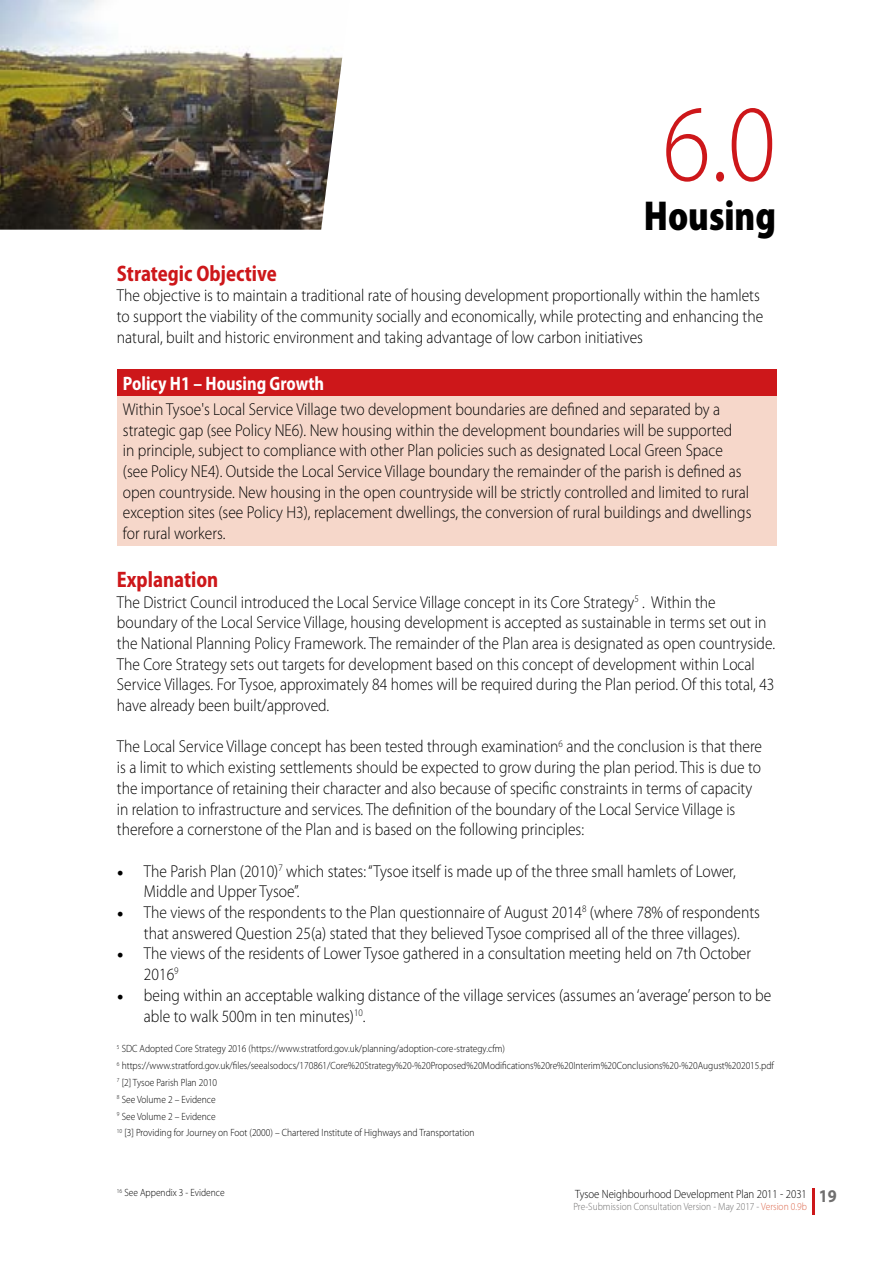
<style>
.page{position:relative;width:893px;height:1263px;background:#fff}
.page>*{position:absolute;margin:0;border:0;box-sizing:border-box;transform-origin:0 0}
.t1{font:300 109.65px "Myriad Pro";color:#cd171a;scale:.9 1}
.t2{font:900 semi-condensed 42px "Myriad Pro";color:#000;scale:.88 1}
.t3{font:700 semi-condensed 22.5px "Myriad Pro";color:#cd171a;scale:.9 1}
.t4{font:700 semi-condensed 19.5px "Myriad Pro";color:#fff;scale:.9 1}
.t5{font:700 18px "Myriad Pro";color:#706f6f;scale:.9 1}
.t6{font:300 17.25px/20.7px "Myriad Pro";color:#000;scale:.9 1}
.t7{font:300 12px "Myriad Pro";color:#000;scale:.9 1}
.t8{font:300 10.5px/16.8px "Myriad Pro";color:#000;scale:.9 1}
.t9{font:300 10.5px "Myriad Pro";color:#706f6f;scale:.9 1}
.s1{font-family:"Minion Pro";font-weight:400;font-size:18px}
.s2{color:#dc674c}
</style>
<div class="page">
<hr style="left:812px;top:1188px;width:2px;height:27px;background:#cd171a">
<div style="left:117px;top:369px;width:659px;height:27px;background:#cd171a"></div>
<div style="left:117px;top:396px;width:659px;height:149px;background:#f6d7ca"></div>
<img style="left:0;top:0;width:343px;height:230px">
<h1 class="t1" style="left:663px;top:78px;width:128px">6.0</h1>
<h2 class="t2" style="left:644px;top:188px;width:152px">Housing</h2>
<h3 class="t3" style="left:117px;top:258px;width:179px">Strategic Objective</h3>
<p class="t6" style="left:117px;top:285px;width:720px">The objective is to maintain a traditional rate of housing development proportionally within the hamlets to support the viability of the community socially and economically, while protecting and enhancing the natural, built and historic environment and taking advantage of low carbon initiatives</p>
<p class="t4" style="left:123px;top:371px;width:225px">Policy H1 – Housing Growth</p>
<p class="t6" style="left:123px;top:399px;width:700px">Within Tysoe's Local Service Village two development boundaries are defined and separated by a strategic gap (see Policy NE6). New housing within the development boundaries will be supported<br>in principle, subject to compliance with other Plan policies such as designated Local Green Space (see Policy NE4). Outside the Local Service Village boundary the remainder of the parish is defined as open countryside. New housing in the open countryside will be strictly controlled and limited to rural exception sites (see Policy H3), replacement dwellings, the conversion of rural buildings and dwellings for rural workers.</p>
<h3 class="t3" style="left:117px;top:565px;width:114px">Explanation</h3>
<p class="t6" style="left:117px;top:591px;width:733px">The District Council introduced the Local Service Village concept in its Core Strategy<sup>5</sup> . Within the boundary of the Local Service Village, housing development is accepted as sustainable in terms set out in the National Planning Policy Framework. The remainder of the Plan area is designated as open countryside.<br>The Core Strategy sets out targets for development based on this concept of development within Local Service Villages. For Tysoe, approximately 84 homes will be required during the Plan period. Of this total, 43 have already been built/approved.</p>
<p class="t6" style="left:117px;top:736px;width:718px">The Local Service Village concept has been tested through examination<sup>6</sup> and the conclusion is that there is a limit to which existing settlements should be expected to grow during the plan period. This is due to the importance of retaining their character and also because of specific constraints in terms of capacity in relation to infrastructure and services. The definition of the boundary of the Local Service Village is therefore a cornerstone of the Plan and is based on the following principles:</p>
<p class="t6" style="left:144px;top:860px;width:659px;text-indent:-27px"><span class="s1">•</span> The Parish Plan (2010)<sup>7</sup> which states: “Tysoe itself is made up of the three small hamlets of Lower,<br>Middle and Upper Tysoe”.</p>
<p class="t6" style="left:117px;top:902px;width:716px;text-align:center"><span class="s1">•</span> The views of the respondents to the Plan questionnaire of August 2014<sup>8</sup> (where 78% of respondents that answered Question 25(a) stated that they believed Tysoe comprised all of the three villages).</p>
<p class="t6" style="left:144px;top:943px;width:676px;text-indent:-27px"><span class="s1">•</span> The views of the residents of Lower Tysoe gathered in a consultation meeting held on 7th October<br>2016<sup>9</sup></p>
<p class="t6" style="left:144px;top:985px;width:698px;text-indent:-27px"><span class="s1">•</span> being within an acceptable walking distance of the village services (assumes an ‘average’ person to be able to walk 500m in ten minutes)<sup>10</sup>.</p>
<p class="t8" style="left:117px;top:1040px;width:732px"><sup>5</sup> SDC Adopted Core Strategy 2016 (https://www.stratford.gov.uk/planning/adoption-core-strategy.cfm)<br><sup>6</sup> https://www.stratford.gov.uk/files/seealsodocs/170861/Core%20Strategy%20-%20Proposed%20Modifications%20re%20Interim%20Conclusions%20-%20August%202015.pdf <sup>7</sup> [2] Tysoe Parish Plan 2010<br><sup>8</sup> See Volume 2 – Evidence<br><sup>9</sup> See Volume 2 – Evidence<br><sup>10</sup> [3] Providing for Journey on Foot (2000) – Chartered Institute of Highways and Transportation</p>
<p class="t8" style="left:117px;top:1184px;width:121px"><sup>16</sup> See Appendix 3 - Evidence</p>
<p class="t7" style="left:575px;top:1186px;width:259px">Tysoe Neighbourhood Development Plan 2011 - 2031</p>
<p class="t9" style="left:573px;top:1200px;width:261px">Pre-Submission Consultation Version - May 2017 - <span class="s2">Version 0.9b</span></p>
<p class="t5" style="left:819px;top:1184px;width:21px">19</p>
</div>
